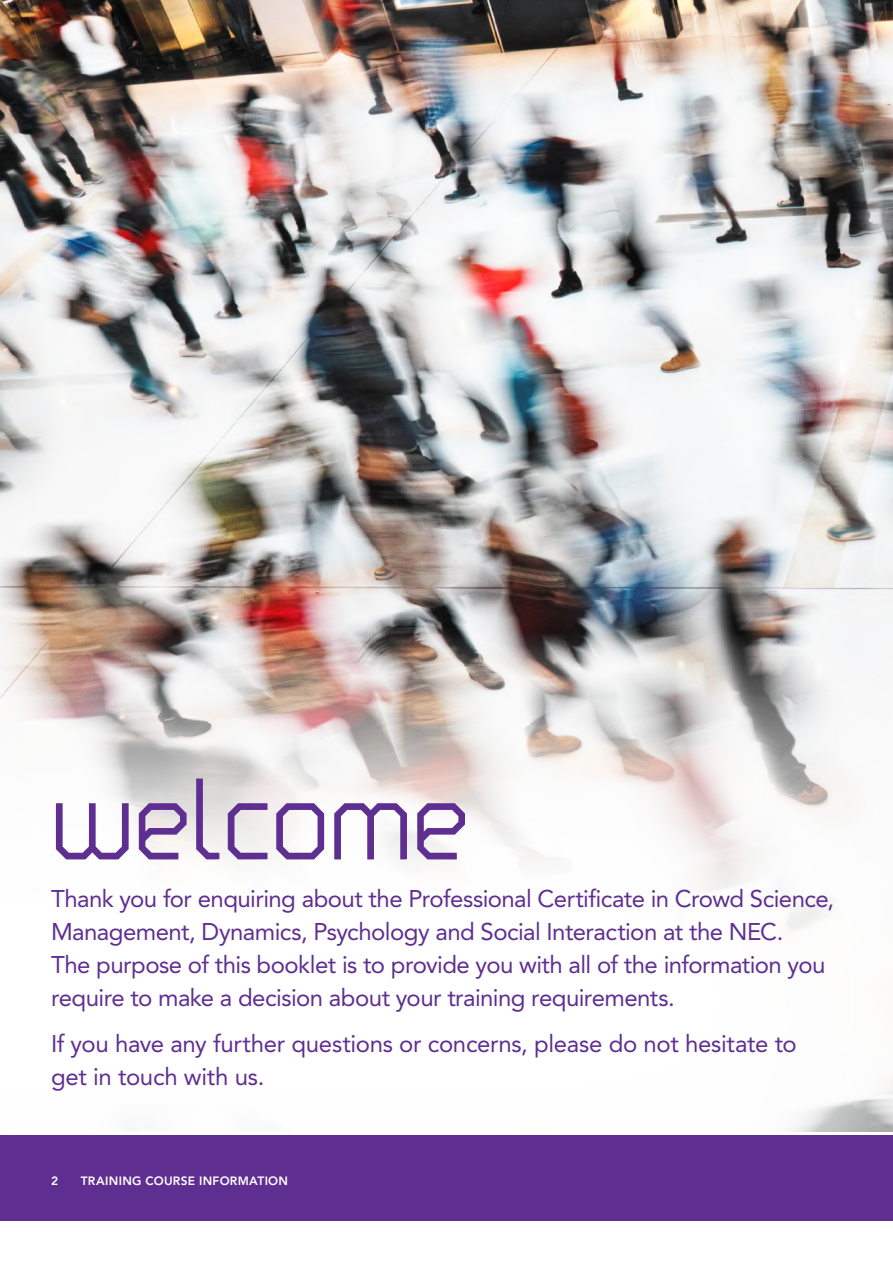
<style>
.page{position:relative;width:893px;height:1263px;background:#fff}
.page>*{position:absolute;margin:0;border:0;box-sizing:border-box;transform-origin:0 0}
.t1{font:132px "RIMEX1";letter-spacing:-.05em;color:#5f2e91}
.t2{font:24px/33px "Avenir LT Std";letter-spacing:-.02em;color:#5f2e91}
.t3{font:800 12px "Avenir LT Std";letter-spacing:.025em;color:#fff}
</style>
<div class="page">
<img style="left:0;top:0;width:893px;height:631px">
<svg style="left:0;top:631px;width:893px;height:590px"></svg>
<div style="left:0;top:1135px;width:893px;height:85px;background:#5f2e91"></div>
<h1 class="t1" style="left:51px;top:764px;width:427px">welcome</h1>
<p class="t2" style="left:51px;top:882px;width:785px">Thank you for enquiring about the Professional Certificate in Crowd Science, Management, Dynamics, Psychology and Social Interaction at the NEC.<br>The purpose of this booklet is to provide you with all of the information you require to make a decision about your training requirements.</p>
<p class="t2" style="left:51px;top:1027px;width:747px">If you have any further questions or concerns, please do not hesitate to get in touch with us.</p>
<p class="t3" style="left:51px;top:1173px;width:9px">2</p>
<p class="t3" style="left:81px;top:1173px;width:209px">TRAINING COURSE INFORMATION</p>
</div>
